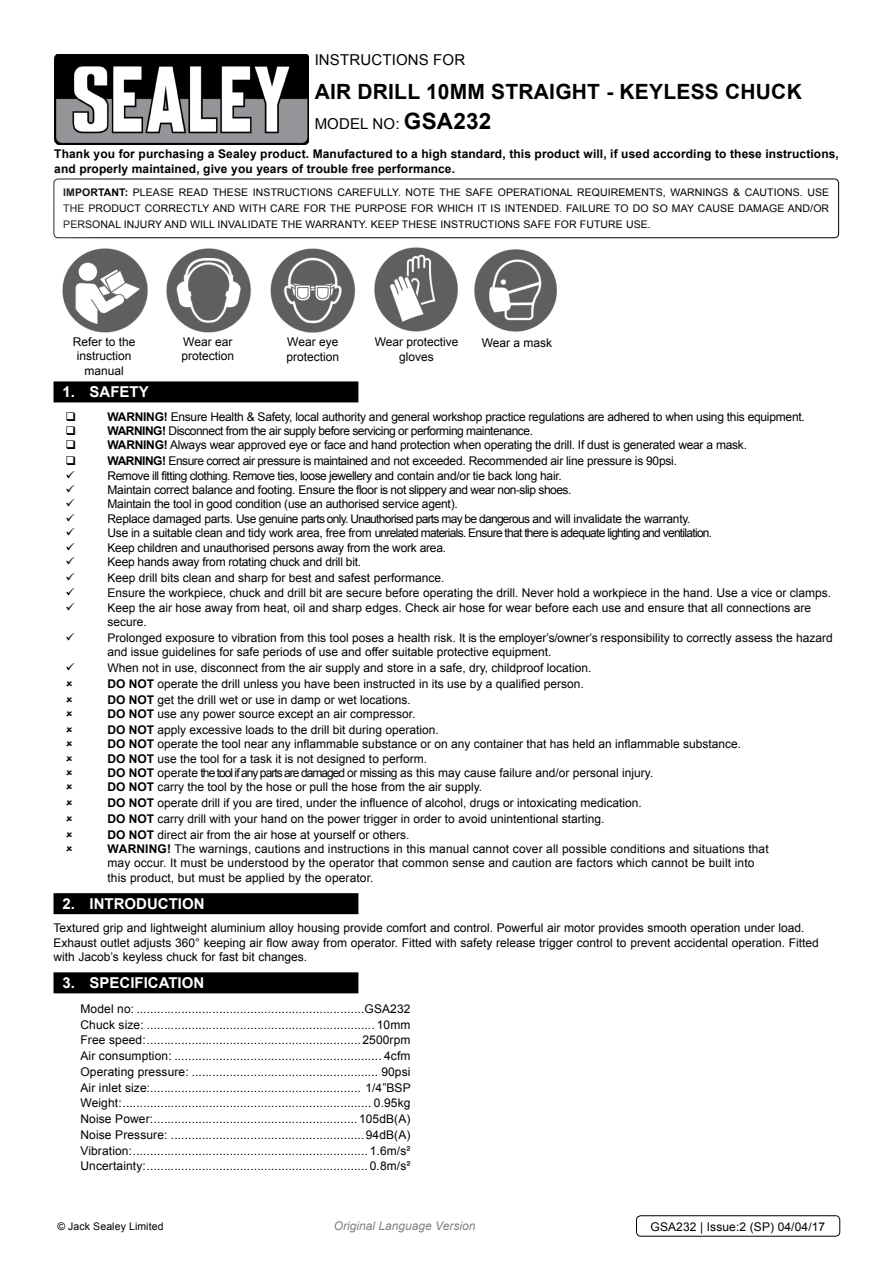
<style>
.page{position:relative;width:893px;height:1263px;background:#fff}
.page>*{position:absolute;margin:0;border:0;box-sizing:border-box;transform-origin:0 0}
.t1{font:700 22.5px "Arial";color:#000}
.t2{font:700 21px "Arial";letter-spacing:.01em;color:#000}
.t3{font:700 15px "Arial";color:#fff}
.t4{font:15px "Arial";letter-spacing:.01em;color:#000}
.t5{font:12px/15.8px "Arial";color:#000}
.t6{font:12px/14.4px "Arial";letter-spacing:-.02em;color:#000}
.t7{font:700 12px/15.8px "Arial";letter-spacing:.01em;color:#000}
.t8{font:12px "Arial";letter-spacing:-.06em;color:#000}
.t9{font:12px "Arial";letter-spacing:-.03em;color:#000}
.t10{font:12px "Arial";letter-spacing:-.04em;color:#000}
.t11{font:italic 12px "Arial";color:#808285}
.t12{font:10.5px/15.8px "Arial";letter-spacing:.01em;color:#000;text-align:justify}
.s1{font-weight:700;font-size:22.5px}
.s2{font-weight:700}
</style>
<div class="page">
<img style="left:54px;top:54px;width:255px;height:90px">
<div style="left:54px;top:179px;width:785px;height:59px;border:1px solid #000;border-radius:4px"></div>
<div style="left:54px;top:381px;width:304px;height:21px;background:#000"></div>
<div style="left:54px;top:893px;width:304px;height:21px;background:#000"></div>
<div style="left:54px;top:972px;width:304px;height:21px;background:#000"></div>
<div style="left:636px;top:1215px;width:204px;height:21px;border:1px solid #000;border-radius:4px"></div>
<img style="left:62px;top:248px;width:86px;height:85px">
<img style="left:166px;top:248px;width:85px;height:85px">
<img style="left:270px;top:248px;width:86px;height:85px">
<img style="left:374px;top:247px;width:84px;height:85px">
<img style="left:474px;top:249px;width:83px;height:83px">
<p class="t4" style="left:315px;top:50px;width:152px">instructions for</p>
<h2 class="t2" style="left:315px;top:78px;width:489px">air drill 10mm straight - keyless chuck</h2>
<p class="t4" style="left:315px;top:114px;width:107px">model no: <span class="s1">GSA</span></p>
<h1 class="t1" style="left:453px;top:106px;width:39px">232</h1>
<p class="t7" style="left:54px;top:146px;width:786px">Thank you for purchasing a Sealey product. Manufactured to a high standard, this product will, if used according to these instructions, and properly maintained, give you years of trouble free performance.</p>
<p class="t12" style="left:63px;top:185px;width:767px"><span class="s2">IMPORTANT:</span> PLEASE READ THESE INSTRUCTIONS CAREFULLY. NOTE THE SAFE OPERATIONAL REQUIREMENTS, WARNINGS &amp; CAUTIONS. USE THE PRODUCT CORRECTLY AND WITH CARE FOR THE PURPOSE FOR WHICH IT IS INTENDED. FAILURE TO DO SO MAY CAUSE DAMAGE AND/OR PERSONAL INJURY AND WILL INVALIDATE THE WARRANTY. KEEP THESE INSTRUCTIONS SAFE FOR FUTURE USE.</p>
<p class="t5" style="left:73px;top:334px;width:64px;line-height:14.4px;text-align:center">Refer to the instruction manual</p>
<p class="t5" style="left:181px;top:334px;width:54px;line-height:14.4px">Wear ear protection</p>
<p class="t5" style="left:287px;top:335px;width:54px;line-height:14.4px">Wear eye protection</p>
<p class="t5" style="left:375px;top:335px;width:85px;line-height:14.4px;text-align:center">Wear protective gloves</p>
<p class="t5" style="left:482px;top:335px;width:72px">Wear a mask</p>
<p class="t3" style="left:63px;top:382px;width:68px">1. SAFETY</p>
<p class="t6" style="left:108px;top:409px;width:699px"><span class="s2">WARNING!</span> Ensure Health &amp; Safety, local authority and general workshop practice regulations are adhered to when using this equipment.<br><span class="s2">WARNING!</span> Disconnect from the air supply before servicing or performing maintenance.<br><span class="s2">WARNING!</span> Always wear approved eye or face and hand protection when operating the drill. If dust is generated wear a mask.</p>
<p class="t6" style="left:108px;top:454px;width:571px"><span class="s2">WARNING!</span> Ensure correct air pressure is maintained and not exceeded. Recommended air line pressure is 90psi.</p>
<p class="t9" style="left:108px;top:467px;width:456px">Remove ill fitting clothing. Remove ties, loose jewellery and contain and/or tie back long hair.</p>
<p class="t10" style="left:93px;top:482px;width:480px">Maintain correct balance and footing. Ensure the floor is not slippery and wear non-slip shoes.</p>
<p class="t6" style="left:93px;top:497px;width:367px">Maintain the tool in good condition (use an authorised service agent).</p>
<p class="t6" style="left:93px;top:511px;width:600px">Replace damaged parts. Use genuine parts only. Unauthorised parts may be dangerous and will invalidate the warranty.</p>
<p class="t8" style="left:92px;top:525px;width:621px">U se in a suitable clean and tidy work area, free from unrelated materials. Ensure that there is adequate lighting and ventilation.</p>
<p class="t6" style="left:107px;top:540px;width:340px">Keep children and unauthorised persons away from the work area.</p>
<p class="t6" style="left:107px;top:555px;width:255px">Keep hands away from rotating chuck and drill bit.</p>
<p class="t5" style="left:92px;top:570px;width:740px;text-indent:15px">Keep drill bits clean and sharp for best and safest performance.<br>Ensure the workpiece, chuck and drill bit are secure before operating the drill. Never hold a workpiece in the hand. Use a vice or clamps.</p>
<p class="t5" style="left:107px;top:600px;width:705px;line-height:14.4px">Keep the air hose away from heat, oil and sharp edges. Check air hose for wear before each use and ensure that all connections are secure.</p>
<p class="t5" style="left:107px;top:631px;width:727px;line-height:14.4px">Prolonged exposure to vibration from this tool poses a health risk. It is the employer’s/owner’s responsibility to correctly assess the hazard and issue guidelines for safe periods of use and offer suitable protective equipment.</p>
<p class="t5" style="left:107px;top:660px;width:486px">When not in use, disconnect from the air supply and store in a safe, dry, childproof location.<br><span class="s2">DO NOT</span> operate the drill unless you have been instructed in its use by a qualified person.<br><span class="s2">DO NOT</span> get the drill wet or use in damp or wet locations.</p>
<p class="t5" style="left:107px;top:706px;width:333px"><span class="s2">DO NOT</span> use any power source except an air compressor.<br><span class="s2">DO NOT</span> apply excessive loads to the drill bit during operation.</p>
<p class="t5" style="left:107px;top:737px;width:635px;line-height:14.4px"><span class="s2">DO NOT</span> operate the tool near any inflammable substance or on any container that has held an inflammable substance.<br><span class="s2">DO NOT</span> use the tool for a task it is not designed to perform.<br><span class="s2">DO NOT</span> operate the tool if any parts are damaged or missing as this may cause failure and/or personal injury.<br><span class="s2">DO NOT</span> carry the tool by the hose or pull the hose from the air supply.</p>
<p class="t5" style="left:108px;top:795px;width:536px"><span class="s2">DO NOT</span> operate drill if you are tired, under the influence of alcohol, drugs or intoxicating medication.<br><span class="s2">DO NOT</span> carry drill with your hand on the power trigger in order to avoid unintentional starting.<br><span class="s2">DO NOT</span> direct air from the air hose at yourself or others.</p>
<p class="t5" style="left:108px;top:842px;width:663px;line-height:14.4px"><span class="s2">WARNING!</span> The warnings, cautions and instructions in this manual cannot cover all possible conditions and situations that may occur. It must be understood by the operator that common sense and caution are factors which cannot be built into this product, but must be applied by the operator.</p>
<p class="t3" style="left:63px;top:894px;width:131px">2. introduction</p>
<p class="t5" style="left:54px;top:921px;width:767px;line-height:14.4px">Textured grip and lightweight aluminium alloy housing provide comfort and control. Powerful air motor provides smooth operation under load.<br>Exhaust outlet adjusts 360° keeping air flow away from operator. Fitted with safety release trigger control to prevent accidental operation. Fitted with Jacob’s keyless chuck for fast bit changes.</p>
<p class="t3" style="left:63px;top:973px;width:131px">3. specification</p>
<p class="t5" style="left:80px;top:1001px;width:332px;text-align:justify">Model no: ..................................................................GSA232<br>Chuck size: .................................................................. 10mm Free speed:..............................................................2500rpm Air consumption: ............................................................ 4cfm Operating pressure: ...................................................... 90psi Air inlet size:............................................................. 1/4”BSP Weight:........................................................................ 0.95kg Noise Power:...........................................................105dB(A)<br>Noise Pressure: ........................................................94dB(A)<br>Vibration:.................................................................... 1.6m/s²<br>Uncertainty:................................................................ 0.8m/s²</p>
<p class="t12" style="left:57px;top:1219px;width:108px">© Jack Sealey Limited</p>
<p class="t11" style="left:334px;top:1218px;width:143px">Original Language Version</p>
<p class="t5" style="left:650px;top:1218px;width:176px">GSA232 | Issue:2 (SP) 04/04/17</p>
</div>
